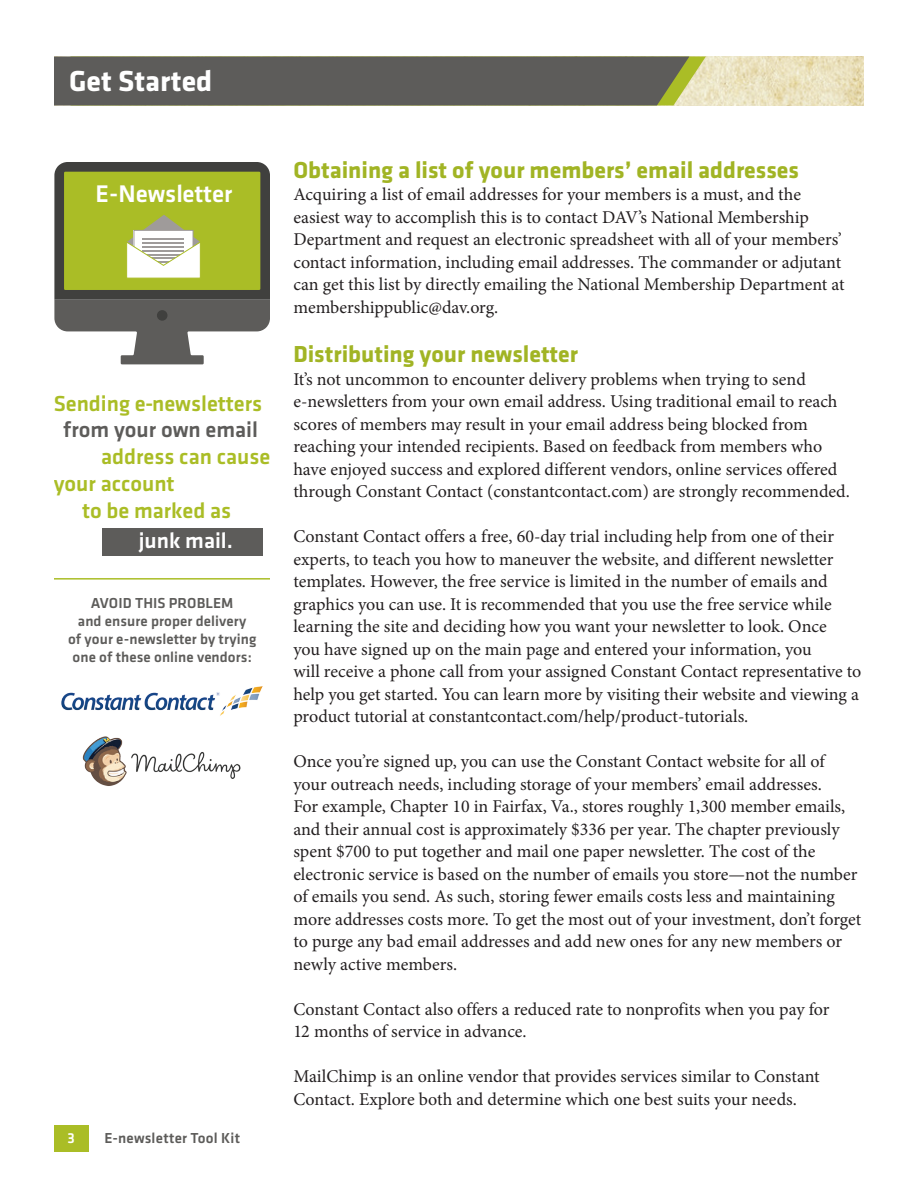
<style>
.page{position:relative;width:918px;height:1188px;background:#fff}
.page>*{position:absolute;margin:0;border:0;box-sizing:border-box;transform-origin:0 0}
.Running_hd{font:700 30px "Klavika";color:#fff}
.t1{font:500 24.9px "Klavika";color:#fff}
.Subhead{font:700 24px "Klavika";color:#a1b424}
.t2{font:500 22.5px "Klavika";color:#aabd26}
.t3{font:500 22.5px "Klavika";color:#5d5c5a}
.t4{font:500 22.5px "Klavika";color:#fff}
.Body_Text{font:18px/22.5px "Minion Pro";letter-spacing:-.005em;color:#231f20}
.t5{font:500 15px/18px "Klavika";letter-spacing:.005em;color:#5d5c5a;text-align:center}
.t6{font:500 15px "Klavika";color:#fff}
</style>
<div class="page">
<img style="left:706px;top:57px;width:158px;height:48px">
<div style="left:54px;top:57px;width:652px;height:48px;background:#5d5c5a"></div>
<div style="left:54px;top:1125px;width:34px;height:27px;background:#aabd26"></div>
<div style="left:102px;top:528px;width:161px;height:28px;background:#5d5c5a"></div>
<svg style="left:54px;top:162px;width:216px;height:202px"></svg>
<hr style="left:54px;top:578px;width:216px;height:2px;background:#aabd26">
<img style="left:61px;top:686px;width:202px;height:25px">
<img style="left:82px;top:711px;width:159px;height:75px">
<p class="Running_hd" style="left:69px;top:59px;width:145px">Get Started</p>
<p class="t1" style="left:96px;top:177px;width:138px">E-Newsletter</p>
<p class="t2" style="left:54px;top:388px;width:210px">Sending e-newsletters</p>
<p class="t3" style="left:63px;top:415px;width:196px">from your own email</p>
<p class="t2" style="left:101px;top:441px;width:171px">address can cause</p>
<p class="t2" style="left:54px;top:468px;width:122px">your account</p>
<p class="t2" style="left:82px;top:495px;width:150px">to be marked as</p>
<p class="t4" style="left:139px;top:525px;width:96px">junk mail.</p>
<p class="t5" style="left:68px;top:593px;width:190px">AVOID THIS PROBLEM<br>and ensure proper delivery<br>of your e-newsletter by trying one of these online vendors:</p>
<p class="t6" style="left:67px;top:1128px;width:9px">3</p>
<p class="t5" style="left:104px;top:1129px;width:137px">E-newsletter Tool Kit</p>
<p class="Subhead" style="left:293px;top:153px;width:507px">Obtaining a list of your members’ email addresses</p>
<p class="Body_Text" style="left:293px;top:184px;width:553px">Acquiring a list of email addresses for your members is a must, and the easiest way to accomplish this is to contact DAV’s National Membership Department and request an electronic spreadsheet with all of your members’ contact information, including email addresses. The commander or adjutant can get this list by directly emailing the National Membership Department at membershippublic@dav.org.</p>
<p class="Subhead" style="left:293px;top:337px;width:286px">Distributing your newsletter</p>
<p class="Body_Text" style="left:293px;top:368px;width:558px">It’s not uncommon to encounter delivery problems when trying to send e-newsletters from your own email address. Using traditional email to reach scores of members may result in your email address being blocked from reaching your intended recipients. Based on feedback from members who have enjoyed success and explored different vendors, online services offered through Constant Contact (constantcontact.com) are strongly recommended.</p>
<p class="Body_Text" style="left:293px;top:526px;width:570px">Constant Contact offers a free, 60-day trial including help from one of their experts, to teach you how to maneuver the website, and different newsletter templates. However, the free service is limited in the number of emails and graphics you can use. It is recommended that you use the free service while learning the site and deciding how you want your newsletter to look. Once<br>you have signed up on the main page and entered your information, you<br>will receive a phone call from your assigned Constant Contact representative to help you get started. You can learn more by visiting their website and viewing a product tutorial at constantcontact.com/help/product-tutorials.</p>
<p class="Body_Text" style="left:293px;top:751px;width:569px">Once you’re signed up, you can use the Constant Contact website for all of your outreach needs, including storage of your members’ email addresses.<br>For example, Chapter 10 in Fairfax, Va., stores roughly 1,300 member emails, and their annual cost is approximately $336 per year. The chapter previously spent $700 to put together and mail one paper newsletter. The cost of the electronic service is based on the number of emails you store—not the number of emails you send. As such, storing fewer emails costs less and maintaining more addresses costs more. To get the most out of your investment, don’t forget to purge any bad email addresses and add new ones for any new members or newly active members.</p>
<p class="Body_Text" style="left:293px;top:998px;width:538px">Constant Contact also offers a reduced rate to nonprofits when you pay for<br>12 months of service in advance.</p>
<p class="Body_Text" style="left:293px;top:1066px;width:528px">MailChimp is an online vendor that provides services similar to Constant<br>Contact. Explore both and determine which one best suits your needs.</p>
</div>
